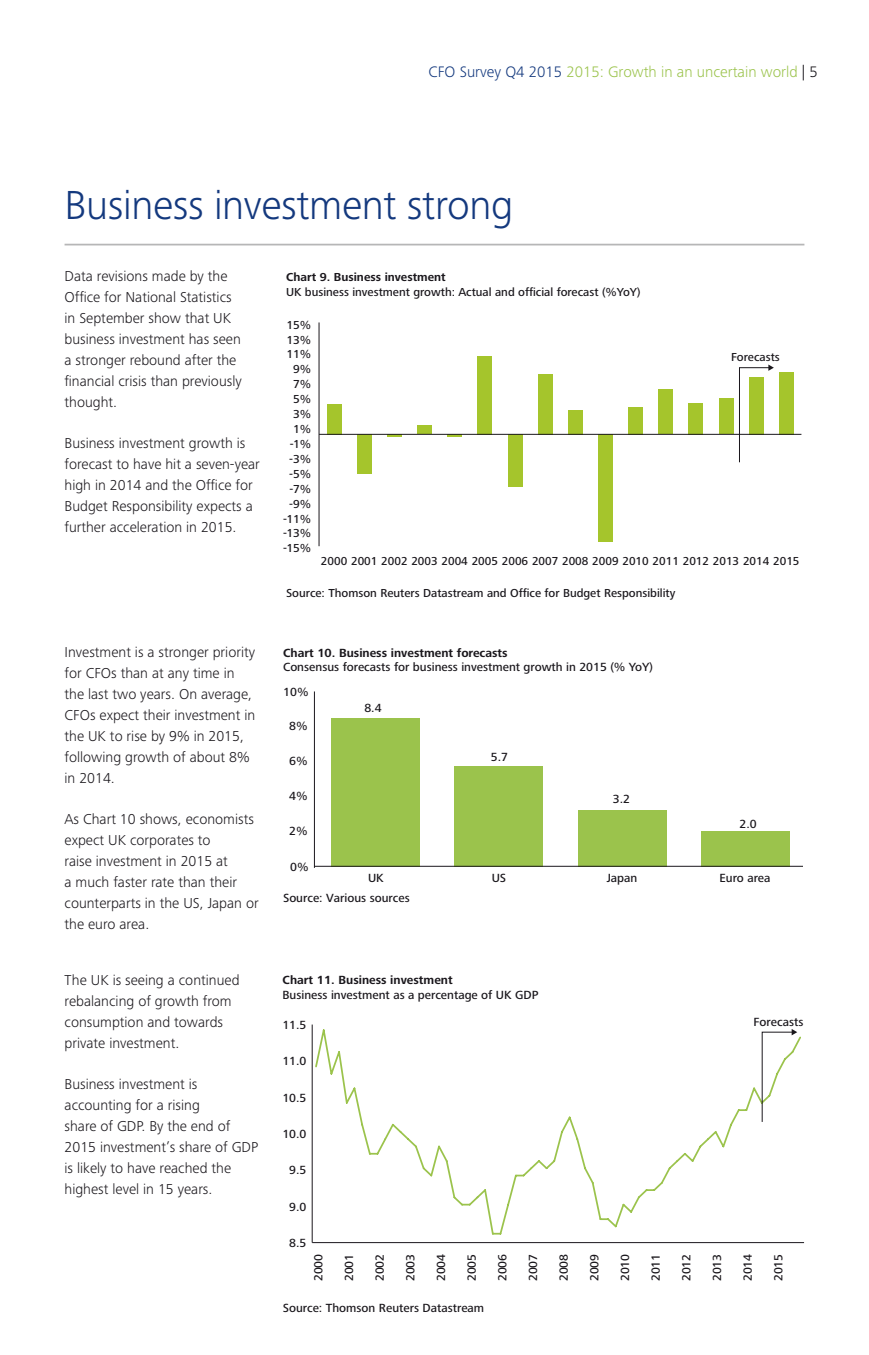
<style>
.page{position:relative;width:869px;height:1355px;background:#fff}
.page>*{position:absolute;margin:0;border:0;box-sizing:border-box;transform-origin:0 0}
.AHead_Title{font:300 42px "Frutiger Next Pro";letter-spacing:-.01em;color:#14397e}
.t1{font:300 15.75px "Frutiger Next Pro";color:#9bc34c}
.BodyCopy{font:300 14.88px/21px "Frutiger Next Pro";color:#1a171c}
.t2{font:500 12.25px/14.7px "Frutiger Next Pro";color:#1a171c}
.t3{font:500 12.08px/15.4px "Frutiger Next Pro";color:#1a171c}
.s1{color:#14397e}
.s2{color:#1a171c}
.s3{font-weight:700}
</style>
<div class="page">
<hr style="left:64px;top:244px;width:740px;height:1px;background:#b6b6b7">
<div style="left:327px;top:404px;width:14px;height:30px;background:#a5c52c"></div>
<div style="left:357px;top:434px;width:14px;height:40px;background:#a5c52c"></div>
<hr style="left:387px;top:434px;width:14px;height:3px;background:#a5c52c">
<div style="left:417px;top:425px;width:14px;height:9px;background:#a5c52c"></div>
<hr style="left:447px;top:434px;width:14px;height:3px;background:#a5c52c">
<div style="left:477px;top:356px;width:15px;height:78px;background:#a5c52c"></div>
<div style="left:507px;top:434px;width:15px;height:52px;background:#a5c52c"></div>
<div style="left:537px;top:374px;width:15px;height:60px;background:#a5c52c"></div>
<div style="left:568px;top:410px;width:14px;height:24px;background:#a5c52c"></div>
<div style="left:598px;top:434px;width:14px;height:107px;background:#a5c52c"></div>
<div style="left:628px;top:407px;width:14px;height:27px;background:#a5c52c"></div>
<div style="left:658px;top:389px;width:14px;height:45px;background:#a5c52c"></div>
<div style="left:688px;top:403px;width:14px;height:31px;background:#a5c52c"></div>
<div style="left:718px;top:398px;width:15px;height:36px;background:#a5c52c"></div>
<div style="left:778px;top:371px;width:15px;height:63px;background:#a5c52c"></div>
<hr style="left:319px;top:434px;width:482px;height:1px;background:#1a171c">
<hr style="left:318px;top:322px;width:1px;height:224px;background:#1a171c">
<svg style="left:738px;top:364px;width:35px;height:99px"></svg>
<hr style="left:314px;top:691px;width:1px;height:176px;background:#1a171c">
<div style="left:331px;top:718px;width:89px;height:148px;background:#9bc34c"></div>
<div style="left:454px;top:765px;width:89px;height:101px;background:#9bc34c"></div>
<div style="left:577px;top:809px;width:89px;height:57px;background:#9bc34c"></div>
<div style="left:700px;top:831px;width:89px;height:35px;background:#9bc34c"></div>
<hr style="left:314px;top:866px;width:488px;height:1px;background:#1a171c">
<hr style="left:312px;top:1242px;width:491px;height:1px;background:#1a171c">
<hr style="left:312px;top:1024px;width:1px;height:218px;background:#1a171c">
<svg style="left:315px;top:1029px;width:486px;height:206px"></svg>
<svg style="left:761px;top:1029px;width:35px;height:93px"></svg>
<p class="t1" style="left:428px;top:62px;width:390px"><span class="s1">CFO Survey Q4 2015</span> 2015: Growth in an uncertain world <span class="s2">| 5</span></p>
<p class="AHead_Title" style="left:64px;top:181px;width:450px">Business investment strong</p>
<p class="BodyCopy" style="left:64px;top:266px;width:179px">Data revisions made by the<br>Office for National Statistics in September show that UK business investment has seen a stronger rebound after the financial crisis than previously thought.</p>
<p class="BodyCopy" style="left:64px;top:433px;width:197px">Business investment growth is forecast to have hit a seven-year high in 2014 and the Office for<br>Budget Responsibility expects a further acceleration in 2015.</p>
<p class="t3" style="left:286px;top:269px;width:355px"><span class="s3">Chart 9. Business investment<br></span>UK business investment growth: Actual and official forecast (%YoY)</p>
<p class="t3" style="left:286px;top:317px;width:26px">15%</p>
<p class="t3" style="left:286px;top:332px;width:26px">13%</p>
<p class="t3" style="left:286px;top:347px;width:26px">11%</p>
<p class="t3" style="left:293px;top:361px;width:20px">9%</p>
<p class="t3" style="left:293px;top:376px;width:20px">7%</p>
<p class="t3" style="left:293px;top:391px;width:20px">5%</p>
<p class="t3" style="left:293px;top:406px;width:20px">3%</p>
<p class="t3" style="left:293px;top:421px;width:20px">1%</p>
<p class="t3" style="left:290px;top:436px;width:23px">-1%</p>
<p class="t3" style="left:289px;top:451px;width:24px">-3%</p>
<p class="t3" style="left:289px;top:466px;width:24px">-5%</p>
<p class="t3" style="left:289px;top:481px;width:23px">-7%</p>
<p class="t3" style="left:289px;top:496px;width:24px">-9%</p>
<p class="t3" style="left:283px;top:511px;width:30px">-11%</p>
<p class="t3" style="left:283px;top:525px;width:30px">-13%</p>
<p class="t3" style="left:283px;top:540px;width:30px">-15%</p>
<p class="t3" style="left:730px;top:349px;width:50px">Forecasts</p>
<p class="t3" style="left:321px;top:553px;width:480px">2000 2001 2002 2003 2004 2005 2006 2007 2008 2009 2010 2011 2012 2013 2014 2015</p>
<p class="BodyCopy" style="left:64px;top:641px;width:192px">Investment is a stronger priority for CFOs than at any time in the last two years. On average,<br>CFOs expect their investment in the UK to rise by 9% in 2015, following growth of about 8% in 2014.</p>
<p class="BodyCopy" style="left:64px;top:808px;width:196px">As Chart 10 shows, economists expect UK corporates to<br>raise investment in 2015 at<br>a much faster rate than their counterparts in the US, Japan or the euro area.</p>
<p class="BodyCopy" style="left:64px;top:969px;width:176px">The UK is seeing a continued rebalancing of growth from consumption and towards private investment.</p>
<p class="BodyCopy" style="left:64px;top:1072px;width:195px">Business investment is accounting for a rising<br>share of GDP. By the end of<br>2015 investment’s share of GDP is likely to have reached the highest level in 15 years.</p>
<p class="t3" style="left:286px;top:585px;width:390px">Source: Thomson Reuters Datastream and Office for Budget Responsibility</p>
<p class="t2" style="left:283px;top:645px;width:371px"><span class="s3">Chart 10. Business investment forecasts<br></span>Consensus forecasts for business investment growth in 2015 (% YoY)</p>
<p class="t2" style="left:283px;top:684px;width:27px">10%</p>
<p class="t2" style="left:289px;top:718px;width:20px">8%</p>
<p class="t2" style="left:289px;top:753px;width:20px">6%</p>
<p class="t2" style="left:289px;top:788px;width:20px">4%</p>
<p class="t2" style="left:289px;top:823px;width:20px">2%</p>
<p class="t2" style="left:290px;top:859px;width:20px">0%</p>
<p class="t2" style="left:364px;top:700px;width:19px">8.4</p>
<p class="t2" style="left:490px;top:749px;width:19px">5.7</p>
<p class="t2" style="left:612px;top:792px;width:19px">3.2</p>
<p class="t2" style="left:739px;top:816px;width:19px">2.0</p>
<p class="t2" style="left:368px;top:870px;width:17px">UK</p>
<p class="t2" style="left:491px;top:870px;width:16px">US</p>
<p class="t2" style="left:606px;top:870px;width:32px">Japan</p>
<p class="t2" style="left:719px;top:870px;width:52px">Euro area</p>
<p class="t2" style="left:283px;top:891px;width:128px">Source: Various sources</p>
<p class="t2" style="left:282px;top:972px;width:257px"><span class="s3">Chart 11. Business investment<br></span>Business investment as a percentage of UK GDP</p>
<p class="t2" style="left:282px;top:1017px;width:26px">11.5</p>
<p class="t2" style="left:282px;top:1053px;width:26px">11.0</p>
<p class="t2" style="left:282px;top:1090px;width:26px">10.5</p>
<p class="t2" style="left:282px;top:1126px;width:26px">10.0</p>
<p class="t2" style="left:289px;top:1162px;width:19px">9.5</p>
<p class="t2" style="left:289px;top:1199px;width:19px">9.0</p>
<p class="t2" style="left:289px;top:1235px;width:19px">8.5</p>
<p class="t2" style="left:753px;top:1014px;width:51px">Forecasts</p>
<p class="t2" style="left:311px;top:1281px;width:29px;rotate:-90deg">2000</p>
<p class="t2" style="left:341px;top:1281px;width:29px;rotate:-90deg">2001</p>
<p class="t2" style="left:372px;top:1281px;width:29px;rotate:-90deg">2002</p>
<p class="t2" style="left:403px;top:1281px;width:29px;rotate:-90deg">2003</p>
<p class="t2" style="left:433px;top:1281px;width:29px;rotate:-90deg">2004</p>
<p class="t2" style="left:464px;top:1281px;width:29px;rotate:-90deg">2005</p>
<p class="t2" style="left:494px;top:1281px;width:29px;rotate:-90deg">2006</p>
<p class="t2" style="left:525px;top:1281px;width:29px;rotate:-90deg">2007</p>
<p class="t2" style="left:556px;top:1281px;width:29px;rotate:-90deg">2008</p>
<p class="t2" style="left:586px;top:1281px;width:29px;rotate:-90deg">2009</p>
<p class="t2" style="left:617px;top:1281px;width:29px;rotate:-90deg">2010</p>
<p class="t2" style="left:648px;top:1281px;width:29px;rotate:-90deg">2011</p>
<p class="t2" style="left:678px;top:1281px;width:29px;rotate:-90deg">2012</p>
<p class="t2" style="left:709px;top:1281px;width:29px;rotate:-90deg">2013</p>
<p class="t2" style="left:739px;top:1281px;width:29px;rotate:-90deg">2014</p>
<p class="t2" style="left:770px;top:1281px;width:29px;rotate:-90deg">2015</p>
<p class="t2" style="left:282px;top:1299px;width:203px">Source: Thomson Reuters Datastream</p>
</div>
